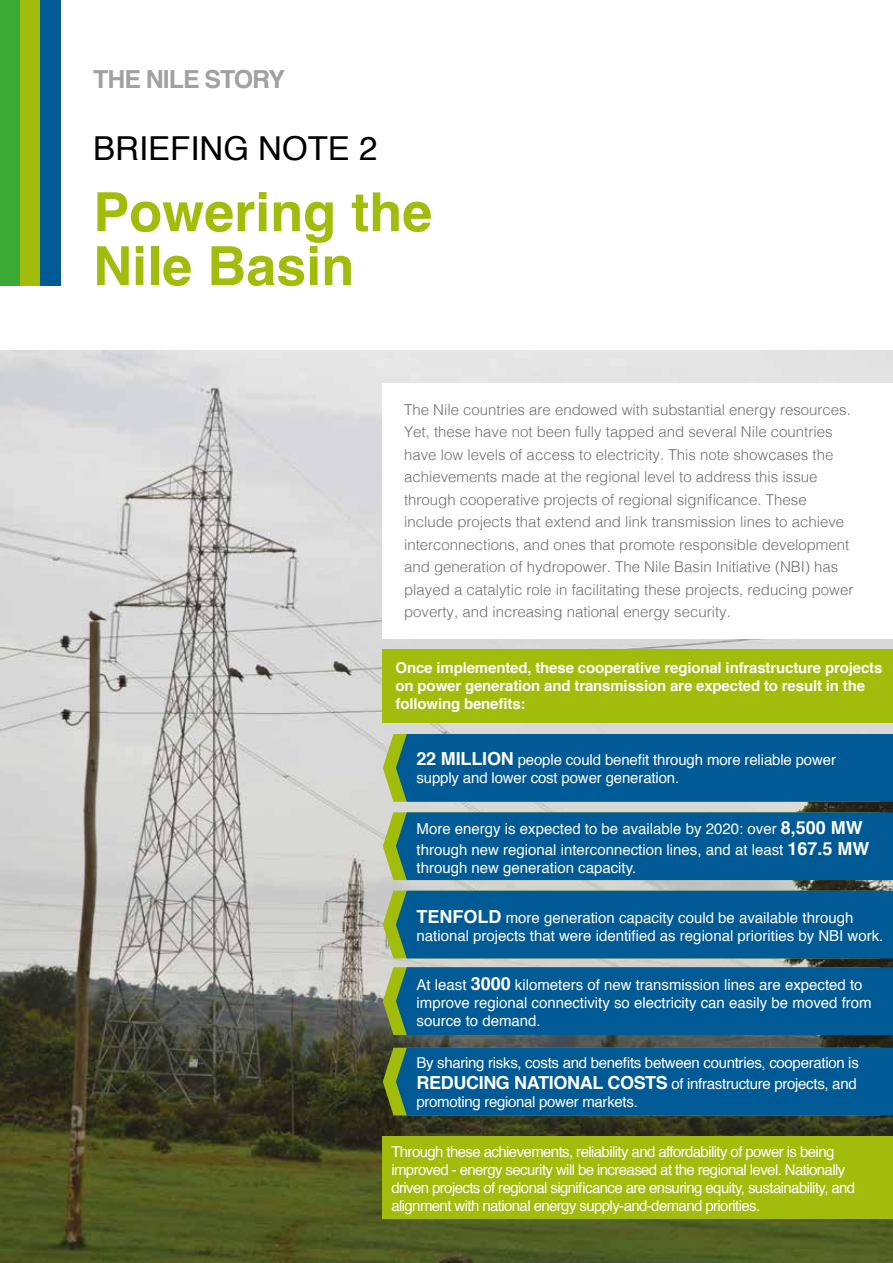
<style>
.page{position:relative;width:893px;height:1263px;background:#fff}
.page>*{position:absolute;margin:0;border:0;box-sizing:border-box;transform-origin:0 0}
.t1{font:700 54px/54px "Helvetica";color:#a2bc0c}
.t2{font:33px "Helvetica";color:#000}
.t3{font:700 24.9px "Helvetica";letter-spacing:-.04em;color:#a1a1a1}
.t4{font:15px/18px "Helvetica";letter-spacing:-.01em;color:#fff}
.t5{font:300 15px/22.5px "Helvetica";color:#706f6f}
.t6{font:15px/18px "Helvetica";letter-spacing:-.04em;color:#fff}
.t7{font:700 15px/18px "Helvetica";letter-spacing:-.01em;color:#fff}
.s1{font-weight:700;font-size:18px}
</style>
<div class="page">
<img style="left:0;top:351px;width:893px;height:912px">
<div style="left:383px;top:383px;width:510px;height:255px;background:#fff"></div>
<div style="left:0;top:0;width:20px;height:285px;background:#3aaa35"></div>
<div style="left:20px;top:0;width:20px;height:285px;background:#a2bc0c"></div>
<div style="left:40px;top:0;width:20px;height:285px;background:#005a96"></div>
<div style="left:383px;top:1137px;width:510px;height:82px;background:#a2bc0c"></div>
<div style="left:383px;top:649px;width:510px;height:73px;background:#a2bc0c"></div>
<div style="left:383px;top:734px;width:510px;height:68px;background:#005a96"></div>
<div style="left:383px;top:812px;width:510px;height:68px;background:#005a96"></div>
<div style="left:383px;top:967px;width:510px;height:68px;background:#005a96"></div>
<div style="left:383px;top:1048px;width:510px;height:67px;background:#005a96"></div>
<div style="left:383px;top:891px;width:510px;height:67px;background:#005a96"></div>
<h3 class="t3" style="left:93px;top:62px;width:193px">THE NILE STORY</h3>
<h2 class="t2" style="left:93px;top:126px;width:286px">BRIEFING NOTE 2</h2>
<h1 class="t1" style="left:93px;top:188px;width:341px">Powering the<br>Nile Basin</h1>
<p class="t5" style="left:404px;top:397px;width:451px">The Nile countries are endowed with substantial energy resources.<br>Yet, these have not been fully tapped and several Nile countries have low levels of access to electricity. This note showcases the achievements made at the regional level to address this issue through cooperative projects of regional significance. These include projects that extend and link transmission lines to achieve interconnections, and ones that promote responsible development and generation of hydropower. The Nile Basin Initiative (NBI) has played a catalytic role in facilitating these projects, reducing power poverty, and increasing national energy security.</p>
<p class="t7" style="left:396px;top:660px;width:488px">Once implemented, these cooperative regional infrastructure projects on power generation and transmission are expected to result in the following benefits:</p>
<p class="t4" style="left:416px;top:751px;width:421px"><span class="s1">22 MILLION</span> people could benefit through more reliable power supply and lower cost power generation.</p>
<p class="t4" style="left:416px;top:819px;width:455px;line-height:21px">More energy is expected to be available by 2020: over <span class="s1">8,500 MW </span>through new regional interconnection lines, and at least <span class="s1">167.5 MW</span></p>
<p class="t4" style="left:416px;top:859px;width:221px">through new generation capacity.</p>
<p class="t4" style="left:416px;top:909px;width:468px"><span class="s1">TENFOLD</span> more generation capacity could be available through national projects that were identified as regional priorities by NBI work.</p>
<p class="t4" style="left:416px;top:977px;width:457px">At least <span class="s1">3000</span> kilometers of new transmission lines are expected to improve regional connectivity so electricity can easily be moved from source to demand.</p>
<p class="t4" style="left:416px;top:1052px;width:444px;line-height:21.6px">By sharing risks, costs and benefits between countries, cooperation is<br><span class="s1">REDUCING NATIONAL COSTS</span> of infrastructure projects, and</p>
<p class="t4" style="left:416px;top:1094px;width:223px">promoting regional power markets.</p>
<p class="t6" style="left:391px;top:1143px;width:465px">Through these achievements, reliability and affordability of power is being improved - energy security will be increased at the regional level. Nationally driven projects of regional significance are ensuring equity, sustainability, and alignment with national energy supply-and-demand priorities.</p>
</div>
